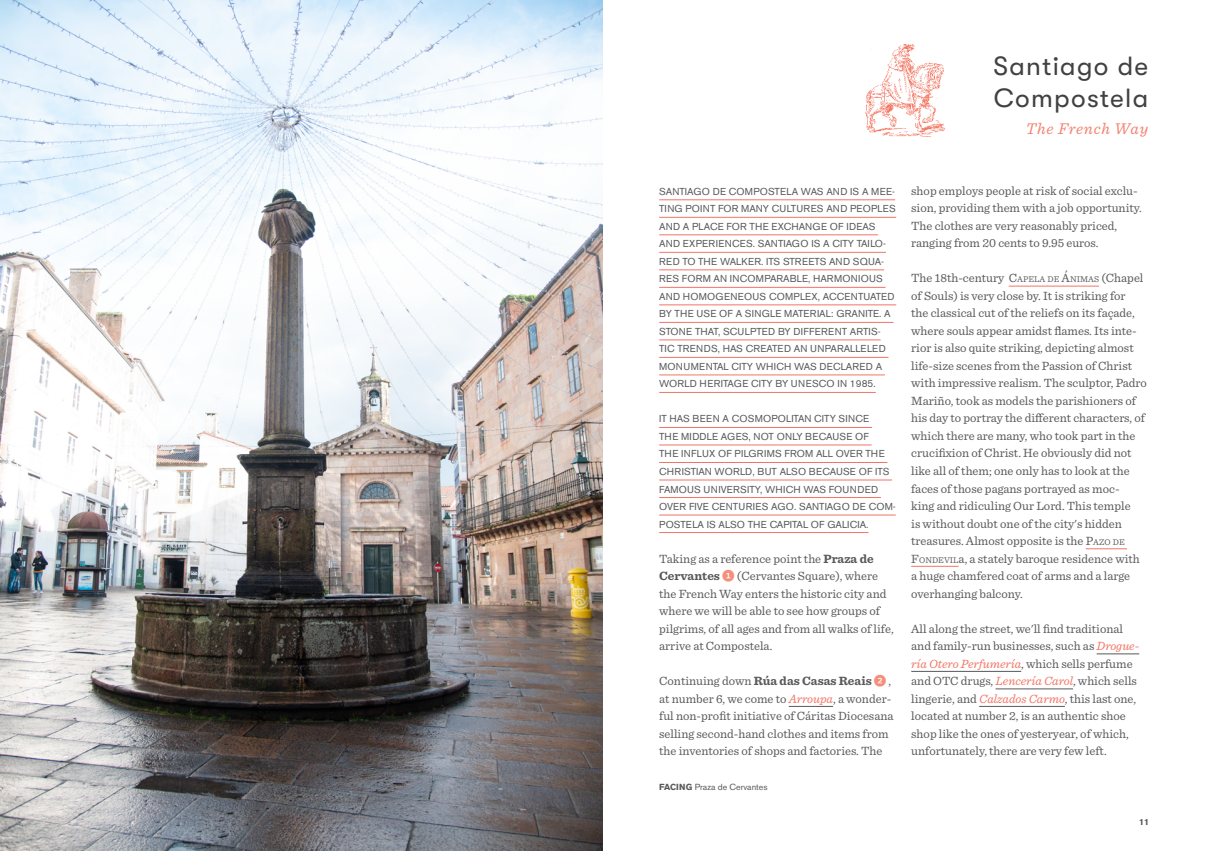
<style>
.page{position:relative;width:1205px;height:851px;background:#fff}
.page>*{position:absolute;margin:0;border:0;box-sizing:border-box;transform-origin:0 0}
.t1{font:26.25px/31.5px "GT Walsheim";letter-spacing:.05em;color:#414042}
.t2{font:italic 16.25px "Sentinel";letter-spacing:.05em;color:#f48270}
.t3{font:12.5px/17.5px "Sentinel";color:#58595b}
.Intro{font:10px/17.5px "Akzidenz Grotesk BE";letter-spacing:.02em;color:#58595b}
.t4{font:8.75px "Akzidenz Grotesk BE";color:#58595b}
.t5{font:700 8.75px "Akzidenz Grotesk BE";color:#58595b}
.s1{font-weight:700}
.s2{font-family:"Whitney Index Black Round Bd";color:#f68e7c}
.s3{font-style:italic;color:#f37465}
.s4{font-style:inherit}
.s5{font-size:8.75px}
</style>
<div class="page">
<hr style="left:659px;top:199px;width:236px;height:1px;background:#f37465">
<hr style="left:659px;top:217px;width:237px;height:1px;background:#f37465">
<hr style="left:659px;top:234px;width:219px;height:1px;background:#f37465">
<hr style="left:659px;top:252px;width:227px;height:1px;background:#f37465">
<hr style="left:659px;top:269px;width:225px;height:1px;background:#f37465">
<hr style="left:659px;top:287px;width:226px;height:1px;background:#f37465">
<hr style="left:659px;top:304px;width:237px;height:1px;background:#f37465">
<hr style="left:659px;top:322px;width:234px;height:1px;background:#f37465">
<hr style="left:659px;top:339px;width:221px;height:1px;background:#f37465">
<hr style="left:659px;top:357px;width:229px;height:1px;background:#f37465">
<hr style="left:659px;top:374px;width:226px;height:1px;background:#f37465">
<hr style="left:659px;top:392px;width:217px;height:1px;background:#f37465">
<hr style="left:659px;top:427px;width:213px;height:1px;background:#f37465">
<hr style="left:659px;top:444px;width:212px;height:1px;background:#f37465">
<hr style="left:659px;top:462px;width:228px;height:1px;background:#f37465">
<hr style="left:659px;top:479px;width:233px;height:1px;background:#f37465">
<hr style="left:659px;top:497px;width:222px;height:1px;background:#f37465">
<hr style="left:659px;top:514px;width:237px;height:1px;background:#f37465">
<hr style="left:659px;top:532px;width:209px;height:1px;background:#f37465">
<hr style="left:789px;top:706px;width:44px;height:1px;background:#58595b">
<hr style="left:1008px;top:286px;width:91px;height:1px;background:#f37465">
<hr style="left:1085px;top:548px;width:42px;height:1px;background:#f37465">
<hr style="left:911px;top:566px;width:47px;height:1px;background:#f37465">
<hr style="left:1096px;top:653px;width:43px;height:1px;background:#58595b">
<hr style="left:911px;top:671px;width:110px;height:1px;background:#58595b">
<hr style="left:995px;top:688px;width:78px;height:1px;background:#58595b">
<hr style="left:979px;top:706px;width:86px;height:1px;background:#58595b">
<img style="left:0;top:0;width:602px;height:850px">
<img style="left:865px;top:44px;width:81px;height:93px">
<p class="t1" style="left:993px;top:50px;width:156px">Santiago de<br>Compostela</p>
<p class="t2" style="left:1025px;top:117px;width:124px">The French Way</p>
<p class="Intro" style="left:659px;top:182px;width:238px">SANTIAGO DE COMPOSTELA WAS AND IS A MEE-TING POINT FOR MANY CULTURES AND PEOPLES AND A PLACE FOR THE EXCHANGE OF IDEAS AND EXPERIENCES. SANTIAGO IS A CITY TAILO-RED TO THE WALKER. ITS STREETS AND SQUA-RES FORM AN INCOMPARABLE, HARMONIOUS AND HOMOGENEOUS COMPLEX, ACCENTUATED BY THE USE OF A SINGLE MATERIAL: GRANITE. A STONE THAT, SCULPTED BY DIFFERENT ARTIS-TIC TRENDS, HAS CREATED AN UNPARALLELED MONUMENTAL CITY WHICH WAS DECLARED A WORLD HERITAGE CITY BY UNESCO IN 1985.</p>
<p class="Intro" style="left:659px;top:410px;width:238px">IT HAS BEEN A COSMOPOLITAN CITY SINCE<br>THE MIDDLE AGES, NOT ONLY BECAUSE OF<br>THE INFLUX OF PILGRIMS FROM ALL OVER THE CHRISTIAN WORLD, BUT ALSO BECAUSE OF ITS FAMOUS UNIVERSITY, WHICH WAS FOUNDED OVER FIVE CENTURIES AGO. SANTIAGO DE COM-POSTELA IS ALSO THE CAPITAL OF GALICIA.</p>
<p class="t3" style="left:659px;top:548px;width:236px">Taking as a reference point the <span class="s1">Praza de Cervantes</span> <span class="s2">1</span> (Cervantes Square), where the French Way enters the historic city and where we will be able to see how groups of pilgrims, of all ages and from all walks of life, arrive at Compostela.</p>
<p class="t3" style="left:659px;top:671px;width:236px">Continuing down <span class="s1">Rúa das Casas Reais</span> <span class="s2">2</span> , at number 6, we come to <span class="s3">Arroupa</span>, a wonder&shy;ful non-profit initiative of Cáritas Diocesana selling second-hand clothes and items from the inventories of shops and factories. The</p>
<p class="t4" style="left:659px;top:781px;width:110px"><span class="s1">FACING</span> Praza de Cervantes</p>
<p class="t3" style="left:911px;top:181px;width:232px">shop employs people at risk of social exclu&shy;sion, providing them with a job opportunity.<br>The clothes are very reasonably priced, ranging from 20 cents to 9.95 euros.</p>
<p class="t3" style="left:911px;top:268px;width:237px">The 18th-century <span class="s4">C</span><span class="s5">APELA DE</span> <span class="s4">Á</span><span class="s5">NIMAS</span> (Chapel of Souls) is very close by. It is striking for<br>the classical cut of the reliefs on its façade, where souls appear amidst flames. Its inte&shy;rior is also quite striking, depicting almost life-size scenes from the Passion of Christ with impressive realism. The sculptor, Padro Mariño, took as models the parishioners of his day to portray the different characters, of which there are many, who took part in the crucifixion of Christ. He obviously did not like all of them; one only has to look at the faces of those pagans portrayed as moc-<br>king and ridiculing Our Lord. This temple<br>is without doubt one of the city's hidden treasures. Almost opposite is the <span class="s4">P</span><span class="s5">AZO DE </span><span class="s4">F</span><span class="s5">ONDEVIL</span>a, a stately baroque residence with a huge chamfered coat of arms and a large overhanging balcony.</p>
<p class="t3" style="left:911px;top:618px;width:229px">All along the street, we'll find traditional and family-run businesses, such as <span class="s3">Drogue&shy;ría Otero Perfumería</span>, which sells perfume and OTC drugs, <span class="s3">Lencería Carol</span>, which sells lingerie, and <span class="s3">Calzados Carmo</span>, this last one, located at number 2, is an authentic shoe shop like the ones of yesteryear, of which, unfortunately, there are very few left.</p>
<p class="t5" style="left:1139px;top:817px;width:11px">11</p>
</div>
